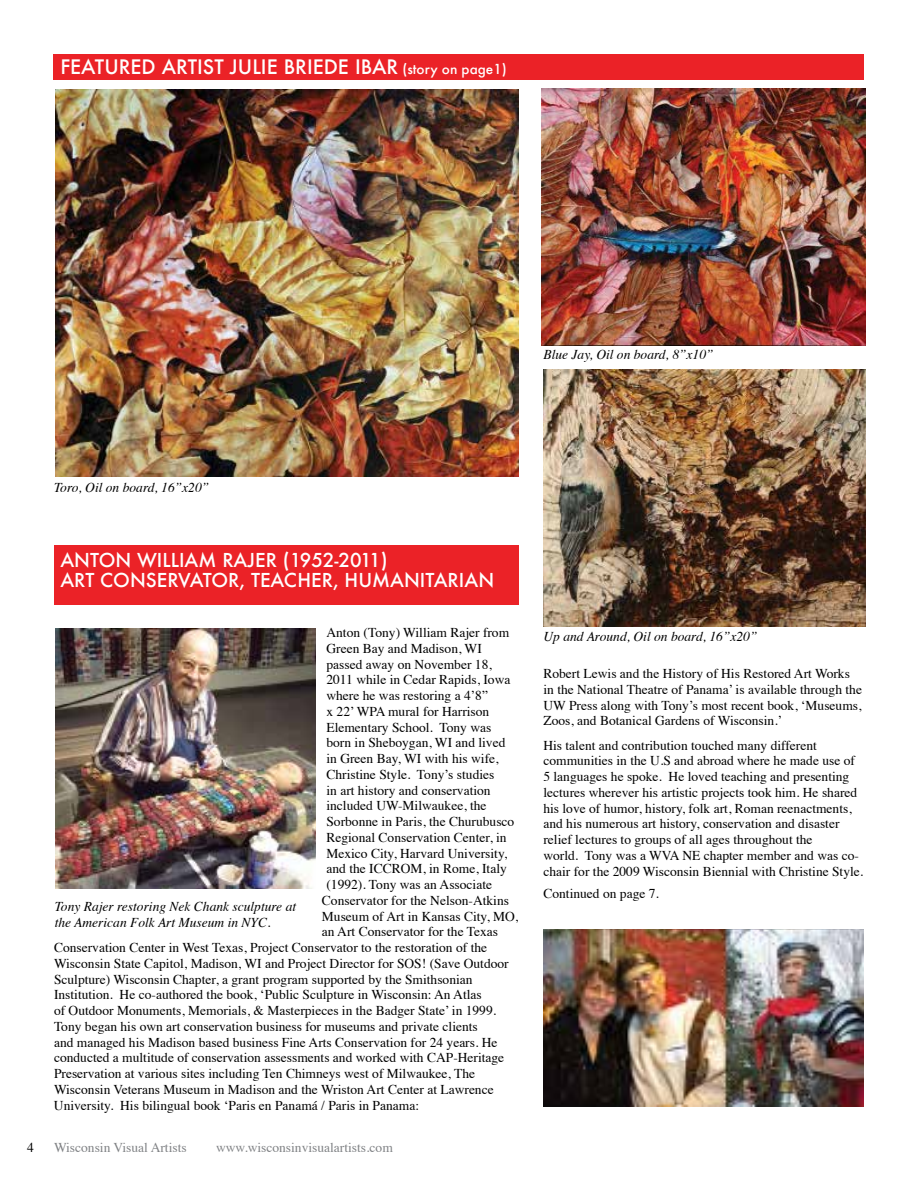
<style>
.page{position:relative;width:918px;height:1188px;background:#fff}
.page>*{position:absolute;margin:0;border:0;box-sizing:border-box;transform-origin:0 0}
.t1{font:500 19.5px "Futura";color:#fff}
.t2{font:500 18.75px/19.5px "Futura";color:#fff}
.t3{font:13.5px/15.8px "Times";color:#000}
.t4{font:italic 13.5px/16.5px "Times";color:#000}
.t5{font:13.5px "Times";color:#808285}
.s1{font-size:13.5px}
</style>
<div class="page">
<div style="left:53px;top:54px;width:810px;height:25px;background:#eb2227"></div>
<div style="left:54px;top:545px;width:464px;height:59px;background:#eb2227"></div>
<img style="left:542px;top:89px;width:324px;height:256px">
<img style="left:55px;top:89px;width:463px;height:387px">
<img style="left:543px;top:370px;width:323px;height:256px">
<img style="left:56px;top:628px;width:260px;height:260px">
<img style="left:543px;top:929px;width:321px;height:178px">
<h1 class="t1" style="left:60px;top:53px;width:448px">FEATURED ARTIST JULIE BRIEDE IBAR <span class="s1">(STORY ON PAGE1)</span></h1>
<p class="t4" style="left:54px;top:478px;width:157px">Toro, Oil on board, 16”x20”</p>
<h2 class="t2" style="left:60px;top:550px;width:435px">ANTON WILLIAM RAJ ER (1952-2011)<br>ART CONSERVATOR, TEACHER, HUMANITARIAN</h2>
<p class="t4" style="left:543px;top:345px;width:172px">Blue Jay, Oil on board, 8”x10”</p>
<p class="t3" style="left:326px;top:623px;width:184px">Anton (Tony) William Rajer from</p>
<p class="t4" style="left:543px;top:628px;width:216px">Up and Around, Oil on board, 16”x20”</p>
<p class="t3" style="left:326px;top:639px;width:189px">Green Bay and Madison, WI<br>passed away on November 18,<br>2011 while in Cedar Rapids, Iowa where he was restoring a 4’8”<br>x 22’ WPA mural for Harrison<br>Elementary School. Tony was born in Sheboygan, WI and lived in Green Bay, WI with his wife,<br>Christine Style. Tony’s studies<br>in art history and conservation included UW-Milwaukee, the<br>Sorbonne in Paris, the Churubusco<br>Regional Conservation Center, in<br>Mexico City, Harvard University, and the ICCROM</p>
<p class="t3" style="left:543px;top:664px;width:320px">Robert Lewis and the History of His Restored Art Works in the National Theatre of Panama’ is available through the UW Press along with Tony’s most recent book, ‘Museums, Zoos, and Botanical Gardens of Wisconsin.’</p>
<p class="t3" style="left:543px;top:736px;width:315px">His talent and contribution touched many different communities in the U.S and abroad where he made use of 5 languages he spoke. He loved teaching and presenting lectures wherever his artistic projects took him. He shared his love of humor, history, folk art, Roman reenactments, and his numerous art history, conservation and disaster relief lectures to groups of all ages throughout the<br>world. Tony was a WVA</p>
<p class="t3" style="left:543px;top:846px;width:321px;text-indent:139px">NE chapter member and was co&shy;chair for the 2009 Wisconsin Biennial with Christine Style.</p>
<p class="t3" style="left:543px;top:885px;width:117px">Continued on page 7.</p>
<p class="t3" style="left:422px;top:860px;width:86px">, in Rome, Italy</p>
<p class="t3" style="left:326px;top:876px;width:167px">(1992). Tony was an Associate</p>
<p class="t3" style="left:322px;top:891px;width:189px">Conservator for the Nelson-Atkins</p>
<p class="t3" style="left:322px;top:907px;width:198px">Museum of Art in Kansas City, MO ,</p>
<p class="t3" style="left:322px;top:923px;width:178px">an Art Conservator for the Texas</p>
<p class="t3" style="left:54px;top:939px;width:435px">Conservation Center in West Texas, Project Conservator to the restoration of the</p>
<p class="t3" style="left:54px;top:954px;width:352px">Wisconsin State Capitol, Madison, WI and Project Director for SOS</p>
<p class="t4" style="left:55px;top:897px;width:243px">Tony Rajer restoring Nek Chank sculpture at the American Folk Art Museum in NYC.</p>
<p class="t3" style="left:54px;top:954px;width:456px;text-indent:368px">! (Save Outdoor Sculpture) Wisconsin Chapter, a grant program supported by the Smithsonian Institution. He co-authored the book, ‘Public Sculpture in Wisconsin: An Atlas<br>of Outdoor Monuments, Memorials, &amp; Masterpieces in the Badger State’ in 1999.<br>Tony began his own art conservation business for museums and private clients<br>and managed his Madison based business Fine Arts Conservation for 24 years. He conducted a multitude of conservation assessments and worked with CAP-Heritage Preservation at various sites including Ten Chimneys west of Milwaukee, The Wisconsin Veterans Museum in Madison and the Wriston Art Center at Lawrence University. His bilingual book ‘Paris en Panamá / Paris in Panama:</p>
<p class="t3" style="left:27px;top:1139px;width:8px">4</p>
<p class="t5" style="left:54px;top:1135px;width:134px">Wisconsin Visual Artists</p>
<p class="t5" style="left:216px;top:1135px;width:178px">www.wisconsinvisualartists.com</p>
</div>
